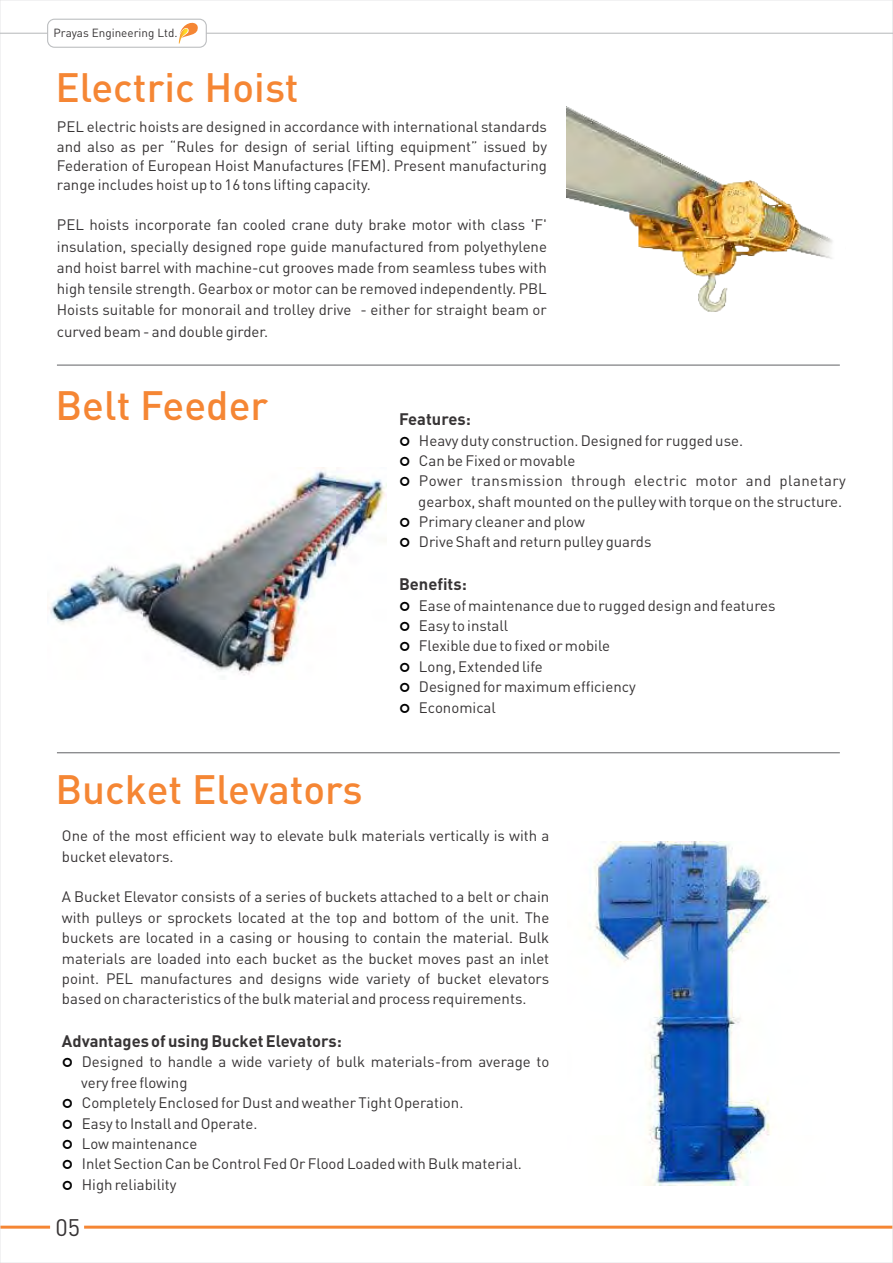
<style>
.page{position:relative;width:893px;height:1263px;background:#fff}
.page>*{position:absolute;margin:0;border:0;box-sizing:border-box;transform-origin:0 0}
.t1{font:500 40.5px "DIN Pro";color:#f58634}
.t2{font:23.7px "DIN Pro";color:#373435}
.t3{font:700 16.5px "DIN Pro";color:#373435}
.t4{font:15px/20.4px "DIN Pro";color:#373435}
.t5{font:11.7px "DIN Pro";color:#373435}
</style>
<div class="page">
<img style="left:566px;top:107px;width:267px;height:205px">
<hr style="left:57px;top:364px;width:783px;height:2px;background:#727376">
<img style="left:47px;top:468px;width:339px;height:207px">
<hr style="left:57px;top:752px;width:783px;height:1px;background:#727376">
<img style="left:593px;top:842px;width:177px;height:344px">
<hr style="left:84px;top:1225px;width:808px;height:3px;background:#f58634">
<hr style="left:0;top:1225px;width:50px;height:3px;background:#f58634">
<svg style="left:892px;top:0;width:1px;height:1263px"></svg>
<hr style="left:206px;top:33px;width:687px;height:1px;background:#bdbfc1">
<svg style="left:179px;top:22px;width:19px;height:22px"></svg>
<hr style="left:0;top:33px;width:48px;height:1px;background:#bdbfc1">
<div style="left:47px;top:19px;width:160px;height:29px;border:1px solid #bdbfc1;border-radius:7px"></div>
<p class="t5" style="left:54px;top:28px;width:125px">Prayas Engineering Ltd.</p>
<h1 class="t1" style="left:55px;top:71px;width:245px">Electric Hoist</h1>
<p class="t4" style="left:57px;top:119px;width:492px;line-height:19.2px;text-align:justify">PEL electric hoists are designed in accordance with international standards and also as per “Rules for design of serial lifting equipment” issued by Federation of European Hoist Manufactures (FEM). Present manufacturing range includes hoist up to 16 tons lifting capacity.</p>
<p class="t4" style="left:57px;top:216px;width:492px;line-height:21.3px;text-align:justify">PEL hoists incorporate fan cooled crane duty brake motor with class 'F' insulation, specially designed rope guide manufactured from polyethylene and hoist barrel with machine-cut grooves made from seamless tubes with high tensile strength. Gearbox or motor can be removed independently. PBL Hoists suitable for monorail and trolley drive - either for straight beam or curved beam - and double girder.</p>
<h1 class="t1" style="left:55px;top:389px;width:214px">Belt Feeder</h1>
<p class="t3" style="left:399px;top:412px;width:73px">Features:</p>
<p class="t4" style="left:418px;top:431px;width:429px">Heavy duty construction. Designed for rugged use.<br>Can be Fixed or movable<br>Power transmission through electric motor and planetary gearbox, shaft mounted on the pulley with torque on the structure.<br>Primary cleaner and plow<br>Drive Shaft and return pulley guards</p>
<p class="t3" style="left:399px;top:577px;width:69px">Benefits:</p>
<p class="t4" style="left:419px;top:596px;width:358px">Ease of maintenance due to rugged design and features<br>Easy to install<br>Flexible due to fixed or mobile<br>Long, Extended life<br>Designed for maximum efficiency<br>Economical</p>
<h1 class="t1" style="left:55px;top:773px;width:309px">Bucket Elevators</h1>
<p class="t4" style="left:62px;top:827px;width:489px">One of the most efficient way to elevate bulk materials vertically is with a bucket elevators.</p>
<p class="t4" style="left:62px;top:888px;width:489px;text-align:justify">A Bucket Elevator consists of a series of buckets attached to a belt or chain with pulleys or sprockets located at the top and bottom of the unit. The buckets are located in a casing or housing to contain the material. Bulk materials are loaded into each bucket as the bucket moves past an inlet point. PEL manufactures and designs wide variety of bucket elevators based on characteristics of the bulk material and process requirements.</p>
<p class="t3" style="left:62px;top:1034px;width:281px">Advantages of using Bucket Elevators:</p>
<p class="t4" style="left:81px;top:1053px;width:470px">Designed to handle a wide variety of bulk materials-from average to very free flowing<br>Completely Enclosed for Dust and weather Tight Operation.<br>Easy to Install and Operate.<br>Low maintenance<br>Inlet Section Can be Control Fed Or Flood Loaded with Bulk material.<br>High reliability</p>
<h2 class="t2" style="left:56px;top:1217px;width:26px">05</h2>
</div>
